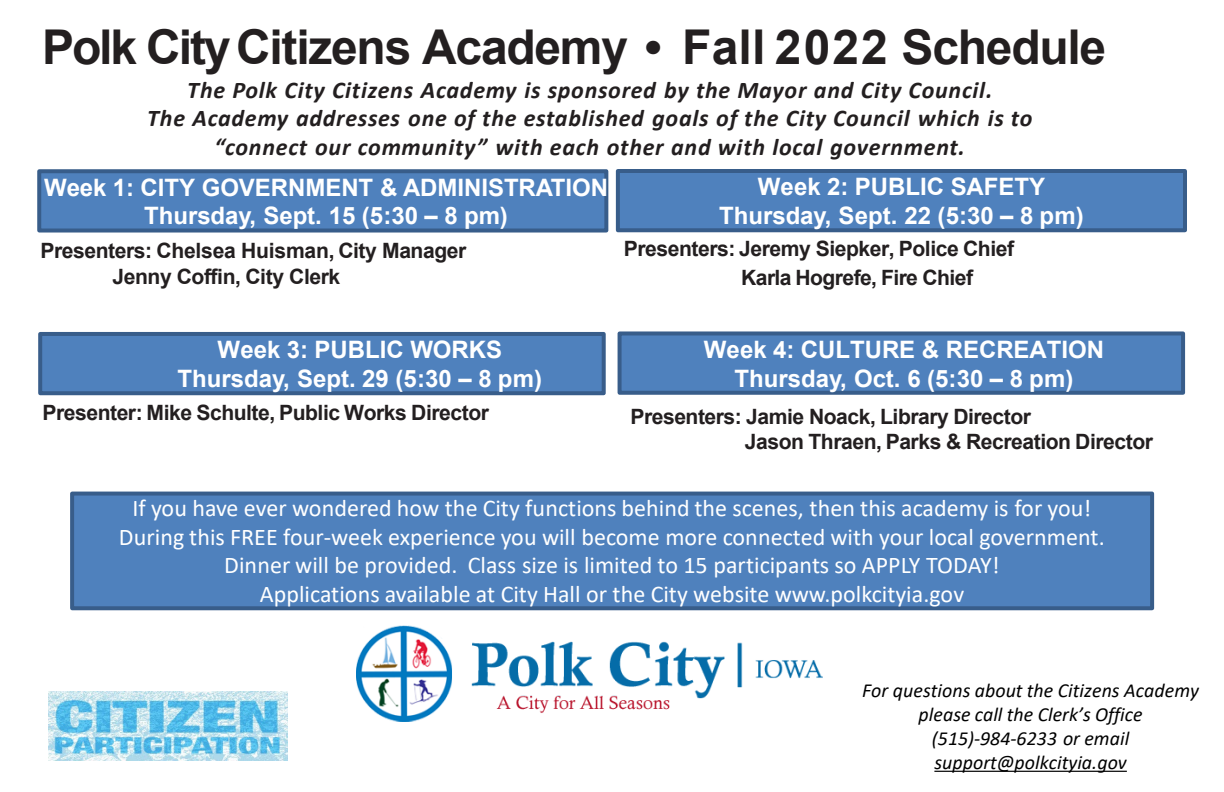
<style>
.page{position:relative;width:1224px;height:792px;background:#fff}
.page>*{position:absolute;margin:0;border:0;box-sizing:border-box;transform-origin:0 0}
.t1{font:700 48px "Arial";letter-spacing:-.025em;color:#231f20}
.t2{font:24px/28.8px "Calibri";color:#fff;text-align:center}
.t3{font:700 24px/28.8px "Arial";color:#fff;text-align:center}
.t4{font:italic 700 24px "Calibri";letter-spacing:.035em;color:#231f20}
.t5{font:700 21.2px/25.8px "Arial";letter-spacing:-.02em;color:#231f20}
.t6{font:italic 20px/24px "Calibri";letter-spacing:.005em;color:#000;text-align:center}
</style>
<div class="page">
<div style="left:37px;top:169px;width:571px;height:64px;background:#4f81bd;border:4px solid #385d8a"></div>
<div style="left:38px;top:332px;width:568px;height:63px;background:#4f81bd;border:4px solid #385d8a"></div>
<div style="left:616px;top:169px;width:571px;height:63px;background:#4f81bd;border:4px solid #385d8a"></div>
<div style="left:618px;top:331px;width:567px;height:64px;background:#4f81bd;border:4px solid #385d8a"></div>
<div style="left:70px;top:492px;width:1084px;height:118px;background:#4f81bd;border:4px solid #385d8a"></div>
<img style="left:356px;top:625px;width:466px;height:96px">
<svg style="left:934px;top:771px;width:193px;height:1px"></svg>
<img style="left:48px;top:691px;width:240px;height:70px">
<h2 class="t1" style="left:42px;top:14px;width:1066px">Polk CityCitizens Academy • Fall 2022 Schedule</h2>
<p class="t4" style="left:187px;top:73px;width:807px">The Polk City Citizens Academy is sponsored by the Mayor and City Council.</p>
<p class="t4" style="left:147px;top:102px;width:887px">The Academy addresses one of the established goals of the City Council which is to</p>
<p class="t4" style="left:215px;top:130px;width:752px">“connect our community” with each other and with local government.</p>
<p class="t3" style="left:44px;top:173px;width:565px">Week 1: CITY GOVERNMENT &amp; ADMINISTRATION<br>Thursday, Sept. 15 (5:30 – 8 pm)</p>
<p class="t5" style="left:113px;top:238px;width:355px;text-indent:-72px">Presenters: Chelsea Huisman, City Manager<br>Jenny Coffin, City Clerk</p>
<p class="t3" style="left:719px;top:173px;width:366px">Week 2: PUBLIC SAFETY<br>Thursday, Sept. 22 (5:30 – 8 pm)</p>
<p class="t5" style="left:741px;top:235px;width:274px;line-height:28.8px;text-indent:-117px">Presenters: Jeremy Siepker, Police Chief<br>Karla Hogrefe, Fire Chief</p>
<p class="t3" style="left:178px;top:336px;width:366px">Week 3: PUBLIC WORKS<br>Thursday, Sept. 29 (5:30 – 8 pm)</p>
<p class="t5" style="left:42px;top:400px;width:448px">Presenter: Mike Schulte, Public Works Director</p>
<p class="t3" style="left:704px;top:335px;width:402px">Week 4: CULTURE &amp; RECREATION<br>Thursday, Oct. 6 (5:30 – 8 pm)</p>
<p class="t5" style="left:745px;top:403px;width:410px;text-indent:-115px">Presenters: Jamie Noack, Library Director<br>Jason Thraen, Parks &amp; Recreation Director</p>
<p class="t2" style="left:132px;top:493px;width:960px">If you have ever wondered how the City functions behind the scenes, then this academy is for you!</p>
<p class="t2" style="left:119px;top:522px;width:987px">During this FREE four-week experience you will become more connected with your local government.<br>Dinner will be provided. Class size is limited to 15 participants so APPLY TODAY!</p>
<p class="t2" style="left:260px;top:579px;width:706px">Applications available at City Hall or the City website www.polkcityia.gov</p>
<p class="t6" style="left:862px;top:677px;width:338px">For questions about the Citizens Academy please call the Clerk’s Office</p>
<p class="t6" style="left:932px;top:725px;width:199px;text-align:left">(515)-984-6233 or email support@polkcityia.gov</p>
</div>
